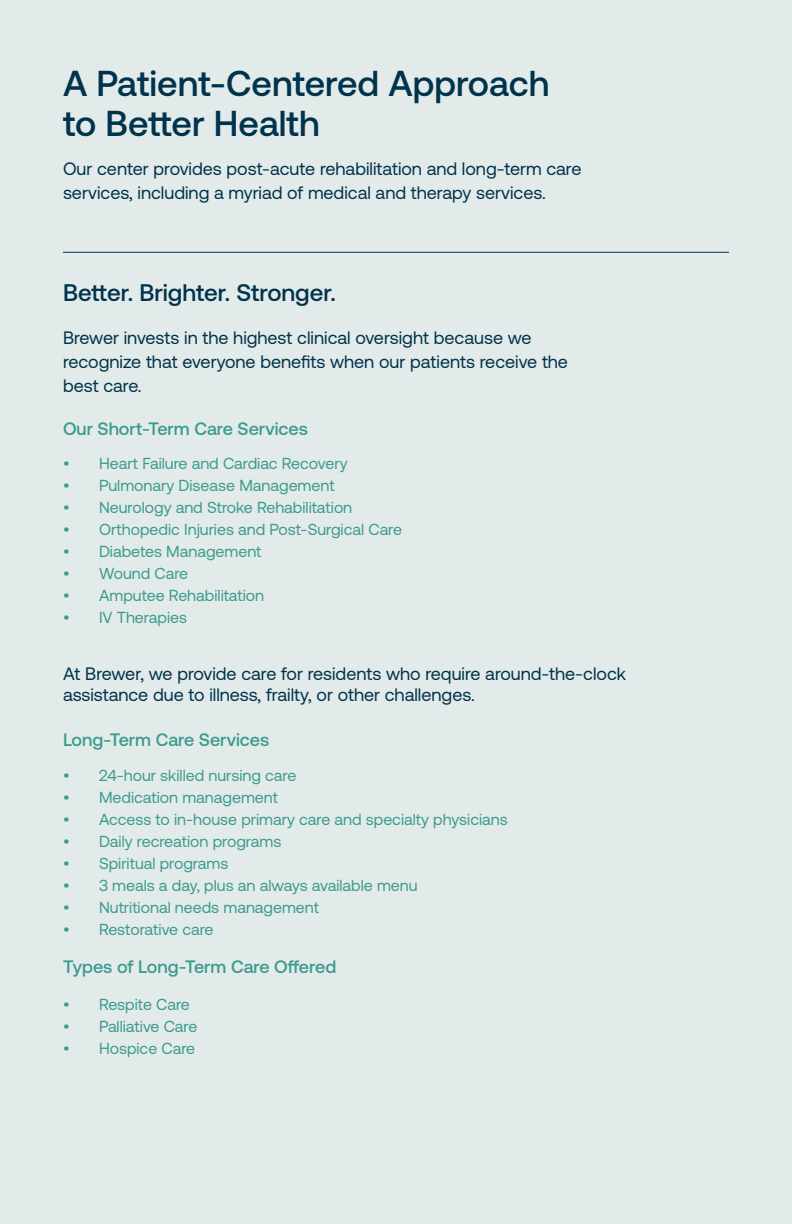
<style>
.page{position:relative;width:792px;height:1224px;background:#e3ebea}
.page>*{position:absolute;margin:0;border:0;box-sizing:border-box;transform-origin:0 0}
.t1{font:500 36px/40px "Aeonik";color:#01344c}
.t2{font:500 24px "Aeonik";color:#01344c}
.t3{font:18px/24px "Aeonik";color:#01344c}
.t4{font:500 18px "Aeonik";color:#3c9b8f}
.t5{font:16px "Aeonik";color:#3c9b8f}
</style>
<div class="page">
<hr style="left:63px;top:252px;width:666px;height:1px;background:#01344c">
<h1 class="t1" style="left:63px;top:64px;width:488px">A Patient-Centered Approach to Better Health</h1>
<p class="t3" style="left:63px;top:157px;width:520px">Our center provides post-acute rehabilitation and long-term care services, including a myriad of medical and therapy services.</p>
<h2 class="t2" style="left:63px;top:280px;width:274px">Better. Brighter. Stronger.</h2>
<p class="t3" style="left:63px;top:326px;width:507px">Brewer invests in the highest clinical oversight because we recognize that everyone benefits when our patients receive the best care.</p>
<p class="t4" style="left:63px;top:419px;width:247px">Our Short-Term Care Services</p>
<p class="t5" style="left:63px;top:455px;width:286px">• Heart Failure and Cardiac Recovery</p>
<p class="t5" style="left:63px;top:477px;width:273px">• Pulmonary Disease Management</p>
<p class="t5" style="left:63px;top:499px;width:291px">• Neurology and Stroke Rehabilitation</p>
<p class="t5" style="left:63px;top:521px;width:341px">• Orthopedic Injuries and Post-Surgical Care</p>
<p class="t5" style="left:63px;top:543px;width:200px">• Diabetes Management</p>
<p class="t5" style="left:63px;top:565px;width:127px">• Wound Care</p>
<p class="t5" style="left:63px;top:587px;width:203px">• Amputee Rehabilitation</p>
<p class="t5" style="left:63px;top:609px;width:126px">• IV Therapies</p>
<p class="t3" style="left:63px;top:663px;width:565px;line-height:21.6px">At Brewer, we provide care for residents who require around-the-clock assistance due to illness, frailty, or other challenges.</p>
<p class="t4" style="left:63px;top:730px;width:208px">Long-Term Care Services</p>
<p class="t5" style="left:63px;top:766px;width:235px">• 24-hour skilled nursing care</p>
<p class="t5" style="left:63px;top:788px;width:217px">• Medication management</p>
<p class="t5" style="left:63px;top:810px;width:446px">• Access to in-house primary care and specialty physicians</p>
<p class="t5" style="left:63px;top:832px;width:220px">• Daily recreation programs</p>
<p class="t5" style="left:63px;top:854px;width:167px">• Spiritual programs</p>
<p class="t5" style="left:63px;top:876px;width:356px">• 3 meals a day, plus an always available menu</p>
<p class="t5" style="left:63px;top:898px;width:258px">• Nutritional needs management</p>
<p class="t5" style="left:63px;top:920px;width:152px">• Restorative care</p>
<p class="t4" style="left:63px;top:957px;width:275px">Types of Long-Term Care Offered</p>
<p class="t5" style="left:63px;top:996px;width:128px">• Respite Care</p>
<p class="t5" style="left:63px;top:1018px;width:136px">• Palliative Care</p>
<p class="t5" style="left:63px;top:1040px;width:134px">• Hospice Care</p>
</div>
